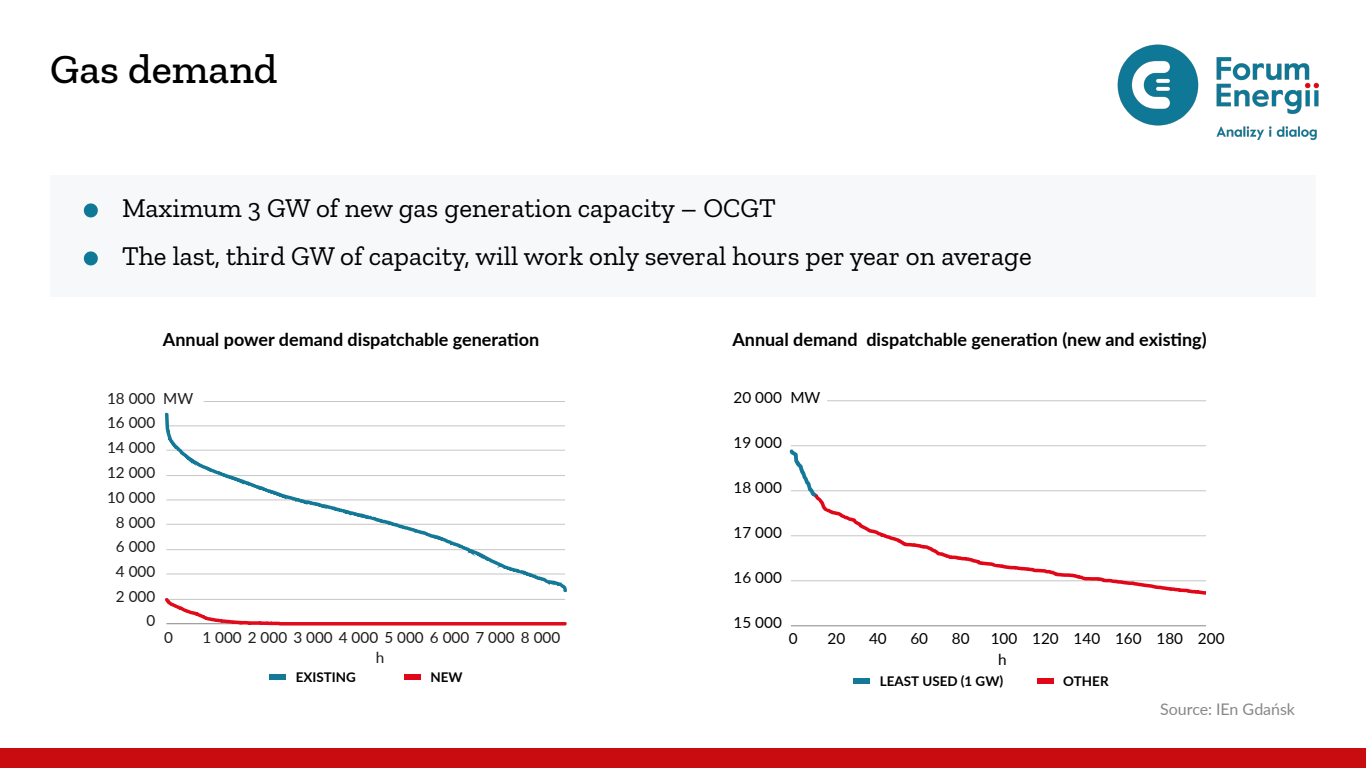
<style>
.page{position:relative;width:1366px;height:768px;background:#fff}
.page>*{position:absolute;margin:0;border:0;box-sizing:border-box;transform-origin:0 0}
.t1{font:500 42px "Zilla Slab";color:#000}
.t2{font:27px "Zilla Slab";color:#000}
.t3{font:700 18px "Lato";color:#000}
.List_Paragraph{font:16px "Lato";letter-spacing:-.005em;color:#878787}
.t4{font:15.3px/19.7px "Lato";color:#1d1d1c;text-align:center}
.t5{font:15.3px "Lato";color:#000}
.t6{font:700 13.4px "Lato";color:#000}
.s1{color:#107897}
</style>
<div class="page">
<img style="left:1117px;top:44px;width:202px;height:96px">
<div style="left:50px;top:175px;width:1266px;height:121px;background:#f6f8fa"></div>
<div style="left:0;top:748px;width:1366px;height:20px;background:#c90c0f"></div>
<hr style="left:791px;top:581px;width:415px;height:1px;background:#c6c6c6">
<hr style="left:791px;top:536px;width:415px;height:1px;background:#c6c6c6">
<hr style="left:791px;top:491px;width:415px;height:1px;background:#c6c6c6">
<hr style="left:791px;top:446px;width:415px;height:1px;background:#c6c6c6">
<hr style="left:827px;top:401px;width:379px;height:1px;background:#c6c6c6">
<hr style="left:791px;top:625px;width:415px;height:1px;background:#878787">
<div style="left:854px;top:678px;width:16px;height:6px;background:#147997"></div>
<div style="left:1038px;top:678px;width:16px;height:6px;background:#e10718"></div>
<svg style="left:789px;top:445px;width:32px;height:48px"></svg>
<svg style="left:809px;top:493px;width:396px;height:134px"></svg>
<svg style="left:165px;top:401px;width:400px;height:118px"></svg>
<svg style="left:165px;top:519px;width:402px;height:107px"></svg>
<div style="left:270px;top:674px;width:16px;height:6px;background:#147997"></div>
<div style="left:404px;top:674px;width:17px;height:6px;background:#e10718"></div>
<p class="t1" style="left:50px;top:46px;width:229px">Gas demand</p>
<p class="t2" style="left:86px;top:193px;width:691px"><span class="s1">•</span> Maximum 3 GW of new gas generation capacity – OCGT</p>
<p class="t2" style="left:86px;top:241px;width:947px"><span class="s1">•</span> The last, third GW of capacity, will work only several hours per year on average</p>
<p class="t3" style="left:163px;top:326px;width:378px">Annual power demand dispatchable generation</p>
<p class="t3" style="left:732px;top:326px;width:476px">Annual demand dispatchable generation (new and existing)</p>
<p class="t4" style="left:107px;top:388px;width:88px">18 000 MW</p>
<p class="t4" style="left:107px;top:412px;width:50px">16 000</p>
<p class="t4" style="left:107px;top:437px;width:50px">14 000</p>
<p class="t4" style="left:107px;top:462px;width:50px">12 000</p>
<p class="t4" style="left:107px;top:486px;width:50px">10 000</p>
<p class="t4" style="left:116px;top:512px;width:41px">8 000</p>
<p class="t4" style="left:116px;top:536px;width:41px">6 000</p>
<p class="t4" style="left:116px;top:561px;width:41px">4 000</p>
<p class="t4" style="left:116px;top:586px;width:41px">2 000</p>
<p class="t4" style="left:146px;top:610px;width:10px">0</p>
<p class="t4" style="left:164px;top:627px;width:10px">0</p>
<p class="t4" style="left:202px;top:627px;width:359px">1 000 2 000 3 000 4 000 5 000 6 000 7 000 8 000 h</p>
<p class="t6" style="left:296px;top:667px;width:62px">EXISTING</p>
<p class="t6" style="left:431px;top:667px;width:34px">NEW</p>
<p class="t5" style="left:734px;top:387px;width:88px">20 000 MW</p>
<p class="t5" style="left:734px;top:432px;width:50px">19 000</p>
<p class="t5" style="left:734px;top:477px;width:50px">18 000</p>
<p class="t5" style="left:734px;top:522px;width:50px">17 000</p>
<p class="t5" style="left:734px;top:567px;width:50px">16 000</p>
<p class="t5" style="left:734px;top:612px;width:50px">15 000</p>
<p class="t5" style="left:789px;top:627px;width:10px">0</p>
<p class="t5" style="left:828px;top:627px;width:19px">20</p>
<p class="t5" style="left:869px;top:627px;width:19px">40</p>
<p class="t5" style="left:910px;top:627px;width:19px">60</p>
<p class="t5" style="left:952px;top:627px;width:19px">80</p>
<p class="t5" style="left:991px;top:627px;width:235px">100 120 140 160 180 200</p>
<p class="t6" style="left:880px;top:671px;width:125px">LEAST USED (1 GW)</p>
<p class="t6" style="left:1063px;top:671px;width:47px">OTHER</p>
<p class="t5" style="left:998px;top:649px;width:10px">h</p>
<p class="List_Paragraph" style="left:1160px;top:698px;width:136px">Source: IEn Gdańsk</p>
</div>
